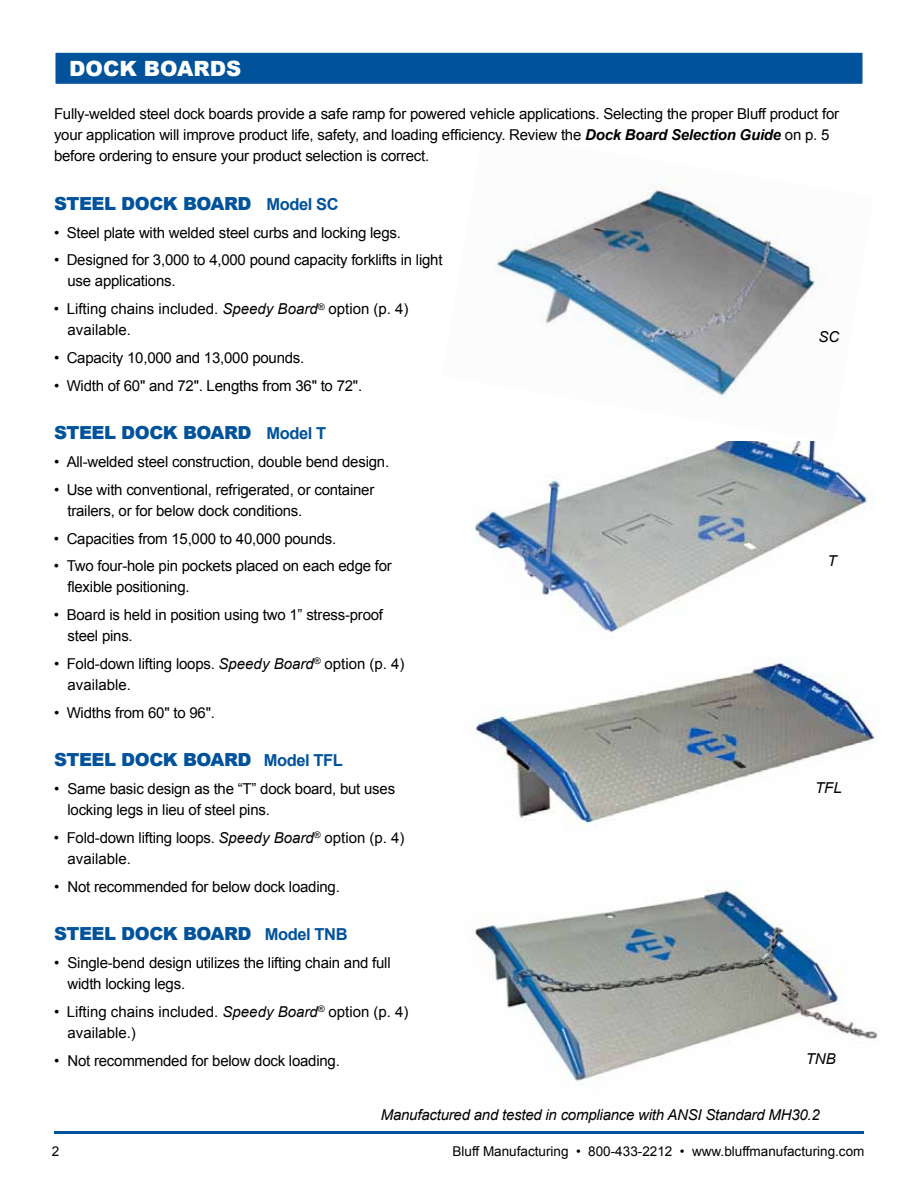
<style>
.page{position:relative;width:918px;height:1188px;background:#fff}
.page>*{position:absolute;margin:0;border:0;box-sizing:border-box;transform-origin:0 0}
.t1{font:900 21px "Arial";color:#fff}
.t2{font:900 18px "Arial";letter-spacing:-.025em;color:#00529b}
.t3{font:700 16.5px "Arial";letter-spacing:-.025em;color:#00529b}
.t4{font:15px/21px "Arial";letter-spacing:-.015em;color:#000}
.t5{font:italic 15px "Arial";letter-spacing:-.015em;color:#000}
.t6{font:13.5px "Arial";color:#000}
.s1{font-weight:700;font-style:italic}
.s2{font-style:italic}
</style>
<div class="page">
<hr style="left:54px;top:1131px;width:810px;height:3px;background:#00529b">
<img style="left:494px;top:184px;width:323px;height:258px">
<img style="left:475px;top:442px;width:399px;height:191px">
<div style="left:55px;top:52px;width:808px;height:33px;background:#00529b"></div>
<div style="left:54px;top:51px;width:810px;height:34px;border:2px solid #fff"></div>
<img style="left:471px;top:663px;width:405px;height:165px">
<img style="left:472px;top:883px;width:406px;height:203px">
<h1 class="t1" style="left:69px;top:53px;width:17px">DOC</h1>
<h1 class="t1" style="left:119px;top:53px;width:58px">K BOARD</h1>
<h1 class="t1" style="left:226px;top:53px;width:17px">S</h1>
<p class="t4" style="left:54px;top:103px;width:787px">Fully-welded steel dock boards provide a safe ramp for powered vehicle applications. Selecting the proper Bluff product for your application will improve product life, safety, and loading efficiency. Review the <span class="s1">Dock Board Selection Guide</span> on p. 5 before ordering to ensure your product selection is correct.</p>
<p class="t2" style="left:54px;top:190px;width:82px">STEEL DOC</p>
<p class="t2" style="left:163px;top:190px;width:49px">K BOARD</p>
<p class="t3" style="left:266px;top:193px;width:74px">Model SC</p>
<p class="t4" style="left:54px;top:222px;width:348px">• Steel plate with welded steel curbs and locking legs.</p>
<p class="t4" style="left:67px;top:250px;width:377px;text-indent:-13px">• Designed for 3,000 to 4,000 pound capacity forklifts in light use applications.</p>
<p class="t4" style="left:68px;top:298px;width:343px;text-indent:-14px">• Lifting chains included. <span class="s2">Speedy Board</span><sup>®</sup> option (p. 4) available.</p>
<p class="t4" style="left:54px;top:347px;width:252px">• Capacity 10,000 and 13,000 pounds.</p>
<p class="t4" style="left:54px;top:375px;width:310px">• Width of 60" and 72". Lengths from 36" to 72".</p>
<p class="t2" style="left:54px;top:420px;width:82px">STEEL DOC</p>
<p class="t2" style="left:163px;top:420px;width:49px">K BOARD</p>
<p class="t3" style="left:266px;top:423px;width:61px">Model T</p>
<p class="t4" style="left:54px;top:451px;width:337px">• All-welded steel construction, double bend design.</p>
<p class="t4" style="left:67px;top:479px;width:308px;text-indent:-13px">• Use with conventional, refrigerated, or container trailers, or for below dock conditions.</p>
<p class="t4" style="left:54px;top:528px;width:284px">• Capacities from 15,000 to 40,000 pounds.</p>
<p class="t4" style="left:67px;top:556px;width:326px;text-indent:-14px">• Two four-hole pin pockets placed on each edge for flexible positioning.</p>
<p class="t4" style="left:67px;top:604px;width:317px;text-indent:-14px">• Board is held in position using two 1” stress-proof steel pins.</p>
<p class="t4" style="left:68px;top:653px;width:339px;text-indent:-14px">• Fold-down lifting loops. <span class="s2">Speedy Board</span><sup>®</sup> option (p. 4) available.</p>
<p class="t4" style="left:54px;top:702px;width:162px">• Widths from 60" to 96".</p>
<p class="t2" style="left:54px;top:747px;width:82px">STEEL DOC</p>
<p class="t2" style="left:163px;top:747px;width:49px">K BOARD</p>
<p class="t3" style="left:264px;top:750px;width:81px">Model TFL</p>
<p class="t4" style="left:67px;top:778px;width:329px;text-indent:-13px">• Same basic design as the “T” dock board, but uses locking legs in lieu of steel pins.</p>
<p class="t4" style="left:68px;top:827px;width:339px;text-indent:-14px">• Fold-down lifting loops. <span class="s2">Speedy Board</span><sup>®</sup> option (p. 4) available.</p>
<p class="t4" style="left:54px;top:876px;width:287px">• Not recommended for below dock loading.</p>
<p class="t2" style="left:54px;top:921px;width:82px">STEEL DOC</p>
<p class="t2" style="left:163px;top:921px;width:49px">K BOARD</p>
<p class="t3" style="left:265px;top:924px;width:84px">Model TNB</p>
<p class="t4" style="left:68px;top:952px;width:325px;text-indent:-14px">• Single-bend design utilizes the lifting chain and full width locking legs.</p>
<p class="t4" style="left:68px;top:1001px;width:343px;text-indent:-13px">• Lifting chains included. <span class="s2">Speedy Board</span><sup>®</sup> option (p. 4) available.)</p>
<p class="t4" style="left:54px;top:1050px;width:287px">• Not recommended for below dock loading.</p>
<p class="t5" style="left:819px;top:327px;width:22px">SC</p>
<p class="t5" style="left:828px;top:551px;width:11px">T</p>
<p class="t5" style="left:815px;top:778px;width:28px">TFL</p>
<p class="t5" style="left:806px;top:1049px;width:31px">TNB</p>
<p class="t5" style="left:381px;top:1105px;width:441px">Manufactured and tested in compliance with ANSI Standard MH30.2</p>
<p class="t6" style="left:52px;top:1142px;width:9px">2</p>
<p class="t6" style="left:453px;top:1142px;width:413px">Bluff Manufacturing • 800-433-2212 • www.bluffmanufacturing.com</p>
</div>
